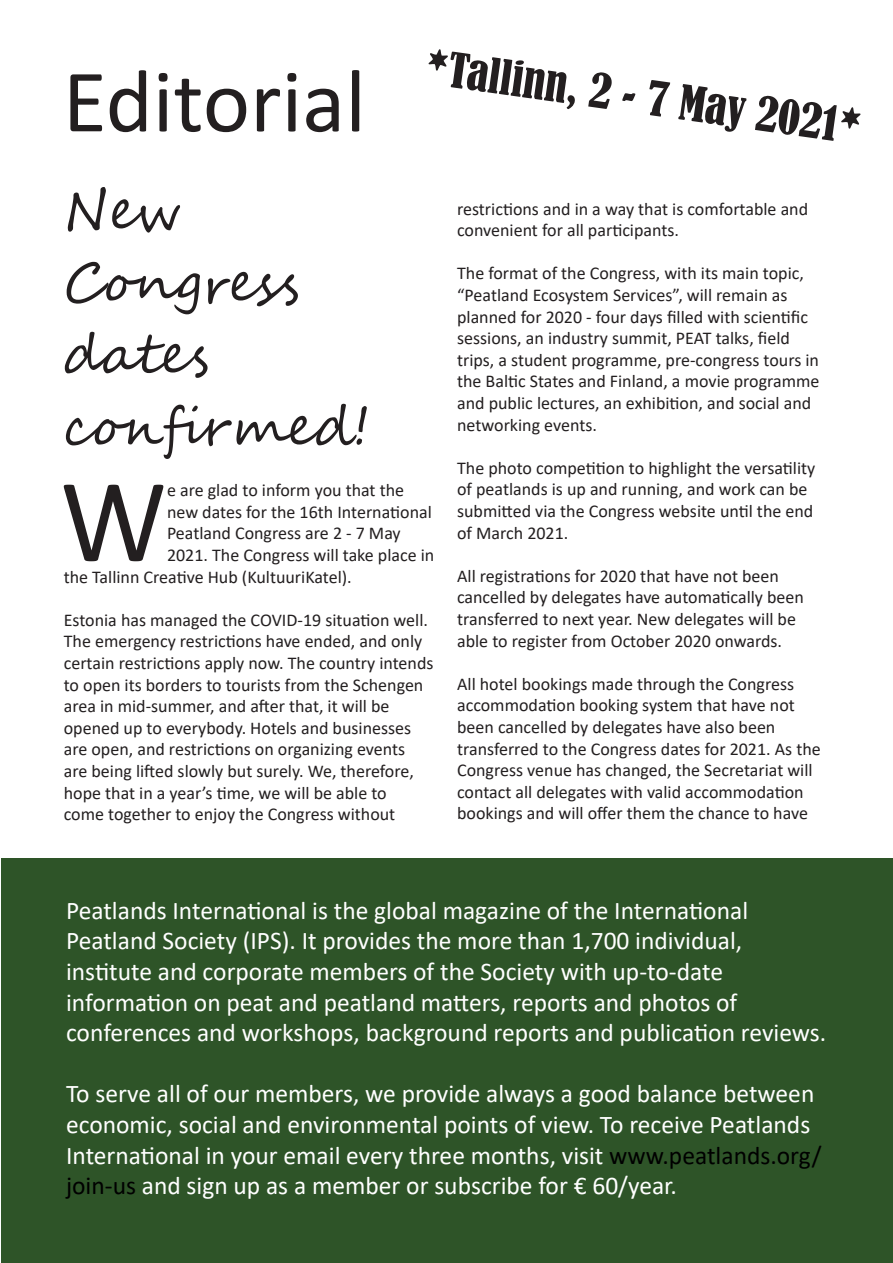
<style>
.page{position:relative;width:893px;height:1263px;background:#fff}
.page>*{position:absolute;margin:0;border:0;box-sizing:border-box;transform-origin:0 0}
.text{font:120.15px "Calibri";color:#231f20}
.headline{font:90px "Calibri";color:#231f20}
.signature{font:54px/72px "Segoe Script";color:#231f20}
.t1{font:condensed 45px "Bernard";color:#231f20}
.t2{font:25.5px/30.6px "Calibri";color:#fff}
.text-2{font:18px/21.6px "Calibri";color:#231f20}
.s1{color:#000}
</style>
<div class="page">
<div style="left:1px;top:858px;width:892px;height:405px;background:#2e5428"></div>
<p class="headline" style="left:63px;top:39px;width:305px">Editorial</p>
<p class="t1" style="left:430px;top:40px;width:441px;rotate:8deg">*Tallinn, 2 - 7 May 2021*</p>
<p class="signature" style="left:63px;top:175px;width:309px">New<br>Congress dates confirmed!</p>
<p class="text" style="left:60px;top:438px;width:108px">W</p>
<p class="text-2" style="left:167px;top:479px;width:239px">e are glad to inform you that the</p>
<p class="text-2" style="left:167px;top:500px;width:266px">new dates for the 16th International</p>
<p class="text-2" style="left:167px;top:522px;width:235px">Peatland Congress are 2 - 7 May</p>
<p class="text-2" style="left:167px;top:544px;width:269px">2021. The Congress will take place in</p>
<p class="text-2" style="left:64px;top:565px;width:290px">the Tallinn Creative Hub (KultuuriKatel).</p>
<p class="text-2" style="left:64px;top:608px;width:371px">Estonia has managed the COVID-19 situation well.<br>The emergency restrictions have ended, and only certain restrictions apply now. The country intends to open its borders to tourists from the Schengen area in mid-summer, and after that, it will be opened up to everybody. Hotels and businesses are open, and restrictions on organizing events<br>are being lifted slowly but surely. We, therefore, hope that in a year’s time, we will be able to<br>come together to enjoy the Congress without</p>
<p class="text-2" style="left:457px;top:197px;width:353px">restrictions and in a way that is comfortable and convenient for all participants.</p>
<p class="text-2" style="left:457px;top:262px;width:364px">The format of the Congress, with its main topic, “Peatland Ecosystem Services”, will remain as planned for 2020 - four days filled with scientific sessions, an industry summit, PEAT talks, field trips, a student programme, pre-congress tours in the Baltic States and Finland, a movie programme and public lectures, an exhibition, and social and networking events.</p>
<p class="text-2" style="left:457px;top:456px;width:360px">The photo competition to highlight the versatility of peatlands is up and running, and work can be submitted via the Congress website until the end of March 2021.</p>
<p class="text-2" style="left:457px;top:564px;width:348px">All registrations for 2020 that have not been cancelled by delegates have automatically been transferred to next year. New delegates will be able to register from October 2020 onwards.</p>
<p class="text-2" style="left:457px;top:672px;width:365px">All hotel bookings made through the Congress accommodation booking system that have not been cancelled by delegates have also been transferred to the Congress dates for 2021. As the Congress venue has changed, the Secretariat will contact all delegates with valid accommodation bookings and will offer them the chance to have</p>
<p class="t2" style="left:66px;top:894px;width:762px">Peatlands International is the global magazine of the International Peatland Society (IPS). It provides the more than 1,700 individual, institute and corporate members of the Society with up-to-date information on peat and peatland matters, reports and photos of conferences and workshops, background reports and publication reviews.</p>
<p class="t2" style="left:66px;top:1078px;width:757px">To serve all of our members, we provide always a good balance between economic, social and environmental points of view. To receive Peatlands International in your email every three months, visit <span class="s1">www.peatlands.org/ join-us</span> and sign up as a member or subscribe for € 60/year.</p>
</div>
